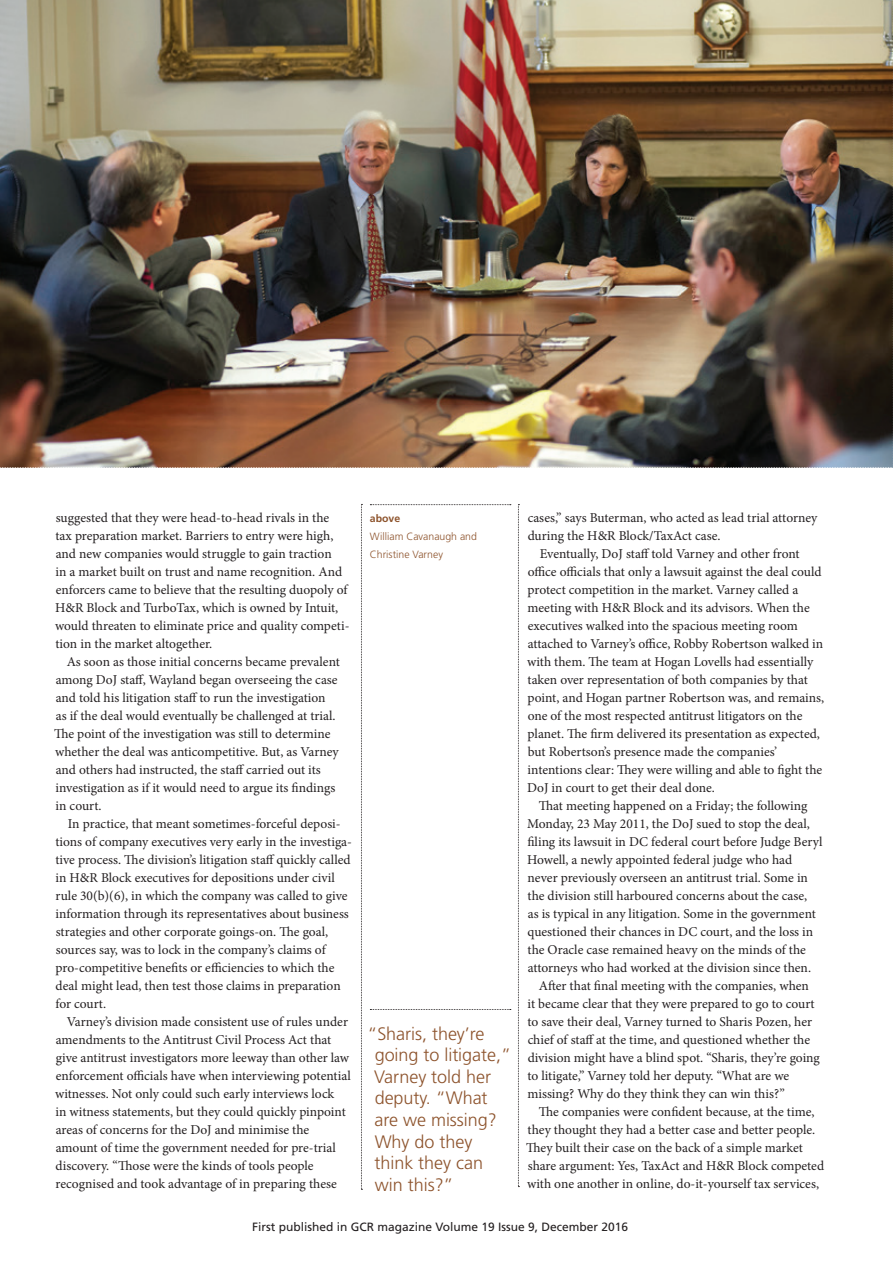
<style>
.page{position:relative;width:893px;height:1263px;background:#fff}
.page>*{position:absolute;margin:0;border:0;box-sizing:border-box;transform-origin:0 0}
.Pull_quote{font:300 18px/21.6px "Frutiger LT Std";color:#8d532c}
.Body_text{font:13.5px/18px "Minion Pro";color:#231f20}
.t1{font:12px "Frutiger LT Std";color:#231f20}
.t2{font:300 10.5px/18px "Frutiger LT Std";color:#8d532c}
.s1{font-weight:700}
</style>
<div class="page">
<svg style="left:370px;top:1009px;width:141px;height:1px"></svg>
<svg style="left:518px;top:504px;width:1px;height:683px"></svg>
<svg style="left:361px;top:504px;width:1px;height:686px"></svg>
<svg style="left:370px;top:504px;width:141px;height:1px"></svg>
<img style="left:0;top:0;width:893px;height:468px">
<p class="Body_text" style="left:55px;top:509px;width:296px">suggested that they were head-to-head rivals in the<br>tax preparation market. Barriers to entry were high, and new companies would struggle to gain traction<br>in a market built on trust and name recognition. And enforcers came to believe that the resulting duopoly of H&amp;R Block and TurboTax, which is owned by Intuit, would threaten to eliminate price and quality competi&shy;tion in the market altogether.</p>
<p class="Body_text" style="left:54px;top:653px;width:287px;text-indent:13px">As soon as those initial concerns became prevalent among DoJ staff, Wayland began overseeing the case and told his litigation staff to run the investigation<br>as if the deal would eventually be challenged at trial.<br>The point of the investigation was still to determine whether the deal was anticompetitive. But, as Varney and others had instructed, the staff carried out its investigation as if it would need to argue its findings in court.</p>
<p class="Body_text" style="left:55px;top:815px;width:298px;text-indent:12px">In practice, that meant sometimes-forceful deposi&shy;tions of company executives very early in the investiga&shy;tive process. The division’s litigation staff quickly called in H&amp;R Block executives for depositions under civil rule 30(b)(6), in which the company was called to give information through its representatives about business strategies and other corporate goings-on. The goal, sources say, was to lock in the company’s claims of pro-competitive benefits or efficiencies to which the deal might lead, then test those claims in preparation for court.</p>
<p class="Body_text" style="left:55px;top:1013px;width:297px;text-indent:12px">Varney’s division made consistent use of rules under amendments to the Antitrust Civil Process Act that give antitrust investigators more leeway than other law enforcement officials have when interviewing potential witnesses. Not only could such early interviews lock<br>in witness statements, but they could quickly pinpoint areas of concerns for the DoJ and minimise the amount of time the government needed for pre-trial discovery. “Those were the kinds of tools people recognised and took advantage of in preparing these</p>
<p class="t2" style="left:370px;top:510px;width:109px"><span class="s1">above<br></span>William Cavanaugh and<br>Christine Varney</p>
<p class="Pull_quote" style="left:374px;top:1023px;width:138px;text-indent:-7px">“Sharis, they’re going to litigate,”<br>Varney told her deputy. “What are we missing?<br>Why do they think they can win this?”</p>
<p class="Body_text" style="left:528px;top:509px;width:291px">cases,” says Buterman, who acted as lead trial attorney during the H&amp;R Block/TaxAct case.</p>
<p class="Body_text" style="left:527px;top:545px;width:299px;text-indent:13px">Eventually, DoJ staff told Varney and other front office officials that only a lawsuit against the deal could protect competition in the market. Varney called a meeting with H&amp;R Block and its advisors. When the executives walked into the spacious meeting room attached to Varney’s office, Robby Robertson walked in with them. The team at Hogan Lovells had essentially taken over representation of both companies by that point, and Hogan partner Robertson was, and remains, one of the most respected antitrust litigators on the planet. The firm delivered its presentation as expected, but Robertson’s presence made the companies’ intentions clear: They were willing and able to fight the DoJ in court to get their deal done.</p>
<p class="Body_text" style="left:527px;top:797px;width:297px;text-indent:12px">That meeting happened on a Friday; the following Monday, 23 May 2011, the DoJ sued to stop the deal, filing its lawsuit in DC federal court before Judge Beryl Howell, a newly appointed federal judge who had never previously overseen an antitrust trial. Some in the division still harboured concerns about the case,<br>as is typical in any litigation. Some in the government questioned their chances in DC court, and the loss in the Oracle case remained heavy on the minds of the attorneys who had worked at the division since then.</p>
<p class="Body_text" style="left:527px;top:977px;width:294px;text-indent:11px">After that final meeting with the companies, when it became clear that they were prepared to go to court to save their deal, Varney turned to Sharis Pozen, her chief of staff at the time, and questioned whether the division might have a blind spot. “Sharis, they’re going to litigate,” Varney told her deputy. “What are we missing? Why do they think they can win this?”</p>
<p class="Body_text" style="left:526px;top:1103px;width:300px;text-indent:13px">The companies were confident because, at the time, they thought they had a better case and better people.<br>They built their case on the back of a simple market share argument: Yes, TaxAct and H&amp;R Block competed with one another in online, do-it-yourself tax services,</p>
<p class="t1" style="left:252px;top:1220px;width:378px">First published in GCR magazine Volume 19 Issue 9, December 2016</p>
</div>
